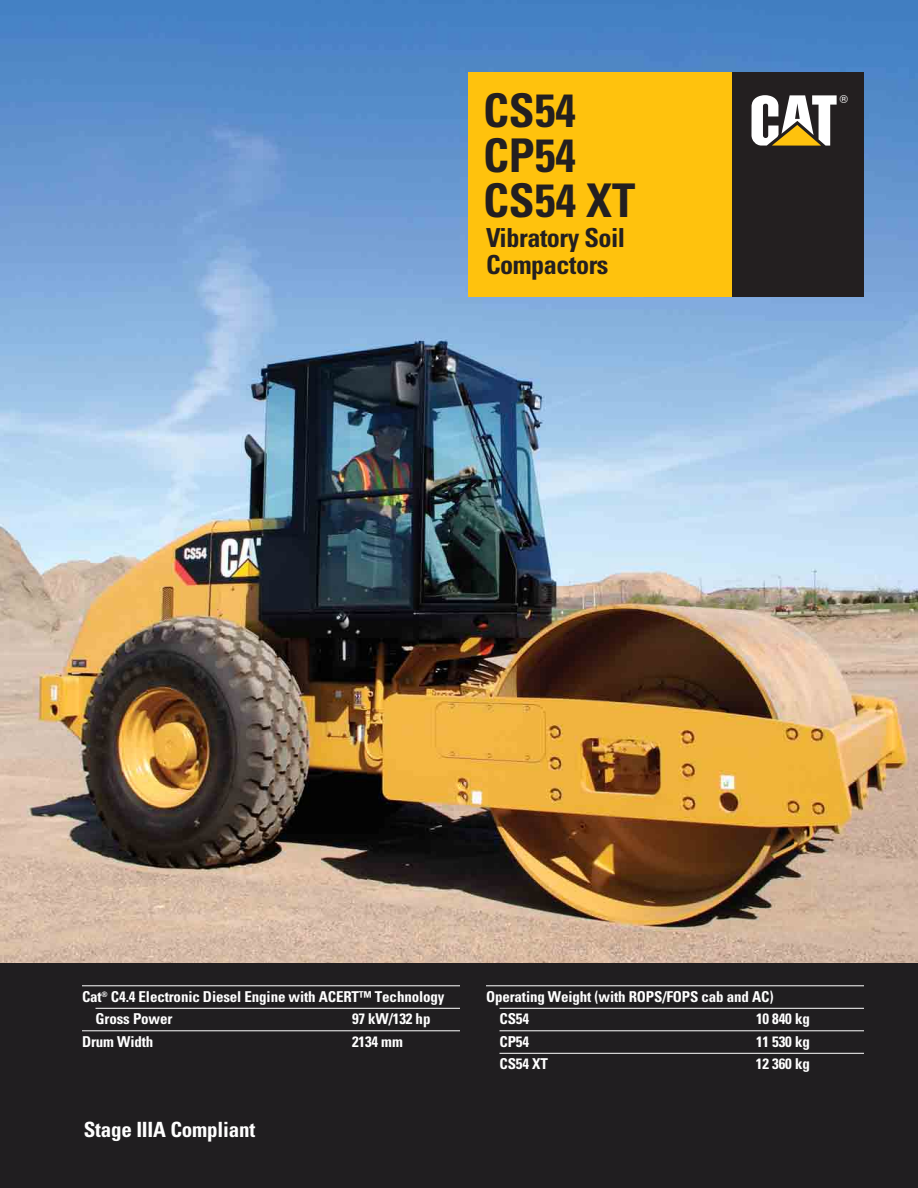
<style>
.page{position:relative;width:918px;height:1188px;background:#fff}
.page>*{position:absolute;margin:0;border:0;box-sizing:border-box;transform-origin:0 0}
.t1{font:700 condensed 46.5px/45px "Univers";color:#231f20}
.t2{font:700 condensed 26.25px/27px "Univers";letter-spacing:-.02em;color:#231f20}
.t3{font:700 condensed 21px "Univers";letter-spacing:-.01em;color:#fff}
.t4{font:700 condensed 15px/22.5px "Univers";letter-spacing:-.01em;color:#fff}
.t5{font:10.95px "Helvetica";color:#fff}
</style>
<div class="page">
<img style="left:0;top:0;width:918px;height:963px">
<div style="left:0;top:963px;width:918px;height:225px;background:#201e20"></div>
<hr style="left:486px;top:985px;width:378px;height:1px;background:#fff">
<hr style="left:500px;top:1008px;width:364px;height:1px;background:#fff">
<hr style="left:500px;top:1030px;width:364px;height:1px;background:#fff">
<hr style="left:500px;top:1053px;width:364px;height:1px;background:#fff">
<hr style="left:82px;top:985px;width:378px;height:1px;background:#fff">
<hr style="left:96px;top:1008px;width:364px;height:1px;background:#fff">
<hr style="left:82px;top:1030px;width:378px;height:1px;background:#fff">
<div style="left:468px;top:72px;width:396px;height:225px;background:#ffc20d"></div>
<div style="left:732px;top:72px;width:132px;height:225px;background:#231f20"></div>
<svg style="left:752px;top:95px;width:85px;height:51px"></svg>
<h1 class="t1" style="left:483px;top:92px;width:154px">CS54<br>CP54<br>CS54 XT</h1>
<h2 class="t2" style="left:486px;top:227px;width:141px">Vibratory Soil<br>Compactors</h2>
<p class="t5" style="left:840px;top:95px;width:10px">®</p>
<p class="t4" style="left:96px;top:987px;width:351px;text-indent:-14px">Cat<sup>®</sup> C4.4 Electronic Diesel Engine with ACERT™ Technology<br>Gross Power</p>
<p class="t4" style="left:352px;top:1009px;width:80px">97 kW/132 hp</p>
<p class="t4" style="left:500px;top:987px;width:276px;text-indent:-14px">Operating Weight (with ROPS/FOPS cab and AC)<br>CS54</p>
<p class="t4" style="left:756px;top:1009px;width:55px">10 840 kg</p>
<p class="t4" style="left:82px;top:1032px;width:73px">Drum Width</p>
<p class="t4" style="left:352px;top:1032px;width:52px">2134 mm</p>
<p class="t4" style="left:500px;top:1032px;width:31px">CP54</p>
<p class="t4" style="left:756px;top:1032px;width:55px">11 530 kg</p>
<p class="t4" style="left:500px;top:1054px;width:50px">CS54 XT</p>
<p class="t4" style="left:756px;top:1054px;width:55px">12 360 kg</p>
<h3 class="t3" style="left:84px;top:1122px;width:173px">Stage IIIA Compliant</h3>
</div>
